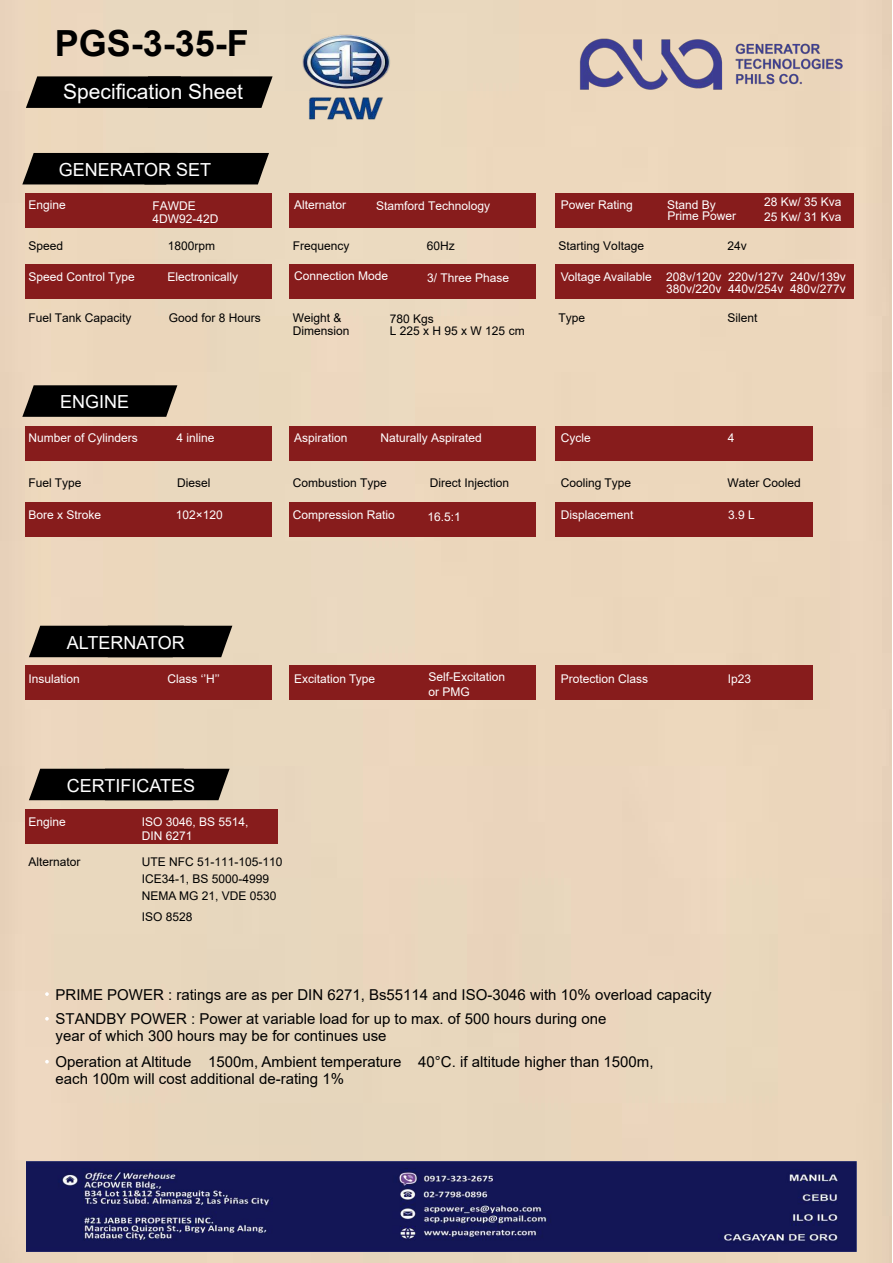
<style>
.page{position:relative;width:893px;height:1263px;background:#fff}
.page>*{position:absolute;margin:0;border:0;box-sizing:border-box;transform-origin:0 0}
.t1{font:700 36px "Arial";color:#000}
.t2{font:21px "Arial";color:#fff}
.t3{font:18px "Arial";color:#fff}
.t4{font:15px/16.8px "Arial";color:#000}
.t5{font:12px/13.4px "Arial";color:#fff}
.t6{font:12px/17px "Arial";color:#000}
.s1{font-style:inherit}
</style>
<div class="page">
<div style="left:0;top:0;width:891px;height:1263px;background:#ebd7bd"></div>
<div style="left:25px;top:265px;width:247px;height:34px;background:#871c1c"></div>
<div style="left:555px;top:193px;width:298px;height:34px;background:#871c1c"></div>
<div style="left:289px;top:193px;width:246px;height:34px;background:#871c1c"></div>
<div style="left:25px;top:193px;width:247px;height:34px;background:#871c1c"></div>
<div style="left:29px;top:626px;width:203px;height:31px;background:#000"></div>
<svg style="left:26px;top:76px;width:247px;height:32px;background:#0e0d0b"></svg>
<div style="left:289px;top:265px;width:246px;height:34px;background:#871c1c"></div>
<div style="left:555px;top:265px;width:298px;height:34px;background:#871c1c"></div>
<div style="left:22px;top:153px;width:247px;height:31px;background:#000"></div>
<svg style="left:22px;top:385px;width:155px;height:32px;background:#141210"></svg>
<div style="left:555px;top:426px;width:258px;height:34px;background:#871c1c"></div>
<div style="left:289px;top:426px;width:246px;height:34px;background:#871c1c"></div>
<div style="left:25px;top:426px;width:247px;height:34px;background:#871c1c"></div>
<div style="left:555px;top:503px;width:258px;height:34px;background:#871c1c"></div>
<div style="left:25px;top:503px;width:247px;height:34px;background:#871c1c"></div>
<div style="left:289px;top:503px;width:246px;height:34px;background:#871c1c"></div>
<div style="left:555px;top:666px;width:258px;height:34px;background:#871c1c"></div>
<div style="left:289px;top:666px;width:246px;height:34px;background:#871c1c"></div>
<div style="left:25px;top:666px;width:247px;height:34px;background:#871c1c"></div>
<div style="left:29px;top:769px;width:201px;height:31px;background:#000"></div>
<div style="left:25px;top:810px;width:253px;height:34px;background:#871c1c"></div>
<svg style="left:45px;top:992px;width:4px;height:4px"></svg>
<svg style="left:45px;top:1017px;width:4px;height:3px"></svg>
<svg style="left:45px;top:1060px;width:4px;height:3px"></svg>
<img style="left:568px;top:19px;width:285px;height:78px">
<img style="left:26px;top:1162px;width:831px;height:89px">
<img style="left:289px;top:17px;width:114px;height:127px">
<h1 class="t1" style="left:55px;top:18px;width:196px">PGS-3-<span class="s1">35</span>-<span class="s1">F</span></h1>
<h2 class="t2" style="left:63px;top:78px;width:181px">Specification Sheet</h2>
<h3 class="t3" style="left:59px;top:157px;width:154px">GENERATOR SET</h3>
<p class="t5" style="left:294px;top:198px;width:54px">Alternator</p>
<p class="t5" style="left:561px;top:198px;width:74px">Power Rating</p>
<p class="t5" style="left:667px;top:199px;width:71px;line-height:11.1px">Stand By<br>Prime Power</p>
<p class="t5" style="left:764px;top:194px;width:79px;line-height:15.1px">28 Kw/ 35 Kva<br>25 Kw/ 31 Kva</p>
<p class="t5" style="left:28px;top:198px;width:39px">Engine</p>
<p class="t5" style="left:153px;top:199px;width:68px">FAWDE<br>4DW92-42D</p>
<p class="t6" style="left:168px;top:237px;width:49px">1800rpm</p>
<p class="t5" style="left:376px;top:199px;width:116px">Stamford Technology</p>
<p class="t6" style="left:28px;top:237px;width:36px">Speed</p>
<p class="t6" style="left:427px;top:237px;width:30px">60Hz</p>
<p class="t6" style="left:559px;top:237px;width:87px">Starting Voltage</p>
<p class="t6" style="left:727px;top:237px;width:21px">24v</p>
<p class="t5" style="left:28px;top:270px;width:108px">Speed Control Type</p>
<p class="t5" style="left:167px;top:270px;width:72px">Electronically</p>
<p class="t6" style="left:293px;top:237px;width:58px">Frequency</p>
<p class="t5" style="left:294px;top:269px;width:96px">Connection Mode</p>
<p class="t5" style="left:427px;top:271px;width:84px">3/ Three Phase</p>
<p class="t5" style="left:561px;top:270px;width:286px">Voltage Available 208v/120v 220v/127v 240v/139v</p>
<p class="t5" style="left:666px;top:282px;width:181px">380v/220v 440v/254v 480v/277v</p>
<p class="t6" style="left:28px;top:309px;width:105px">Fuel Tank Capacity</p>
<p class="t6" style="left:169px;top:309px;width:94px">Good for 8 Hours</p>
<p class="t6" style="left:293px;top:311px;width:58px;line-height:13.4px">Weight &amp;<br>Dimension</p>
<p class="t6" style="left:390px;top:313px;width:136px;line-height:11.4px">780 Kgs<br>L 225 x H 95 x W 125 cm</p>
<p class="t6" style="left:559px;top:309px;width:28px">Type</p>
<p class="t6" style="left:727px;top:309px;width:32px">Silent</p>
<h3 class="t3" style="left:60px;top:390px;width:71px">ENGINE</h3>
<p class="t5" style="left:28px;top:431px;width:111px">Number of Cylinders</p>
<p class="t5" style="left:176px;top:431px;width:40px">4 inline</p>
<p class="t5" style="left:294px;top:431px;width:55px">Aspiration</p>
<p class="t5" style="left:380px;top:431px;width:103px">Naturally Aspirated</p>
<p class="t5" style="left:561px;top:431px;width:31px">Cycle</p>
<p class="t5" style="left:728px;top:431px;width:8px">4</p>
<p class="t6" style="left:28px;top:474px;width:55px">Fuel Type</p>
<p class="t5" style="left:28px;top:508px;width:74px">Bore x Stroke</p>
<p class="t6" style="left:177px;top:474px;width:35px">Diesel</p>
<p class="t6" style="left:293px;top:474px;width:95px">Combustion Type</p>
<p class="t6" style="left:430px;top:474px;width:81px">Direct Injection</p>
<p class="t6" style="left:561px;top:474px;width:72px">Cooling Type</p>
<p class="t6" style="left:727px;top:474px;width:75px">Water Cooled</p>
<p class="t5" style="left:293px;top:508px;width:104px">Compression Ratio</p>
<p class="t5" style="left:561px;top:508px;width:74px">Displacement</p>
<p class="t5" style="left:728px;top:508px;width:28px">3.9 L</p>
<p class="t5" style="left:176px;top:508px;width:49px">102×120</p>
<p class="t5" style="left:427px;top:510px;width:35px">16.5:1</p>
<h3 class="t3" style="left:67px;top:630px;width:120px">ALTERNATOR</h3>
<p class="t5" style="left:28px;top:672px;width:53px">Insulation</p>
<p class="t5" style="left:167px;top:672px;width:54px">Class ‘’H’’</p>
<p class="t5" style="left:294px;top:672px;width:83px">Excitation Type</p>
<p class="t5" style="left:428px;top:670px;width:78px">Self-Excitation</p>
<p class="t5" style="left:561px;top:672px;width:89px">Protection Class</p>
<p class="t5" style="left:728px;top:672px;width:25px">Ip23</p>
<p class="t5" style="left:428px;top:684px;width:43px">or PMG</p>
<h3 class="t3" style="left:67px;top:773px;width:130px">CERTIFICATES</h3>
<p class="t5" style="left:28px;top:815px;width:39px">Engine</p>
<p class="t5" style="left:142px;top:814px;width:108px;line-height:14.4px">ISO 3046, BS 5514,<br>DIN 6271</p>
<p class="t6" style="left:28px;top:853px;width:54px">Alternator</p>
<p class="t6" style="left:142px;top:853px;width:142px">UTE NFC 51-111-105-110<br>ICE34-1, BS 5000-4999<br>NEMA MG 21, VDE 0530</p>
<p class="t6" style="left:142px;top:908px;width:52px">ISO 8528</p>
<p class="t4" style="left:56px;top:986px;width:658px">PRIME POWER : ratings are as per DIN 6271, Bs55114 and ISO-3046 with 10% overload capacity</p>
<p class="t4" style="left:56px;top:1010px;width:552px">STANDBY POWER : Power at variable load for up to max. of 500 hours during one year of which 300 hours may be for continues use</p>
<p class="t4" style="left:56px;top:1054px;width:599px;line-height:16.2px">Operation at Altitude 1500m, Ambient temperature 40°C. if altitude higher than 1500m, each 100m will cost additional de-rating 1%</p>
</div>
